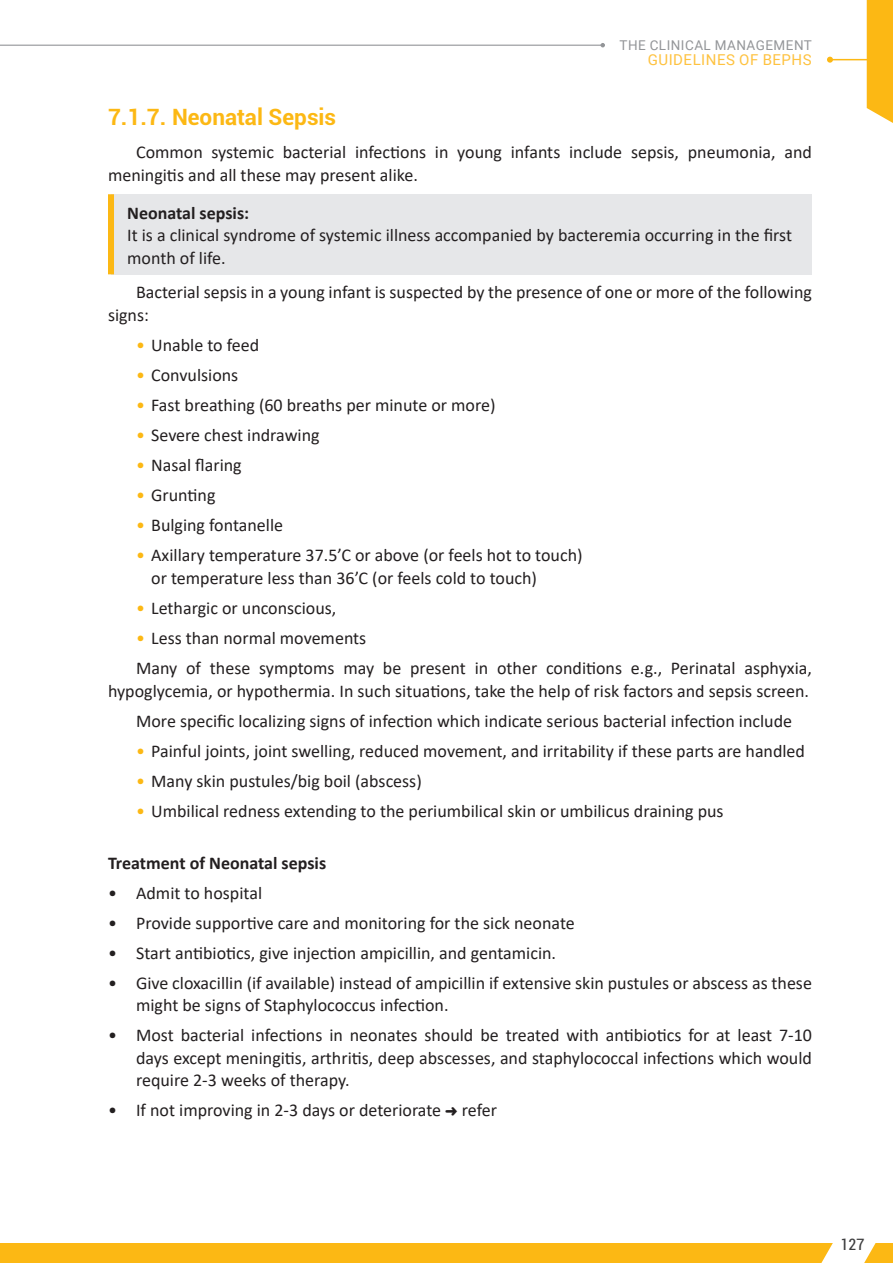
<style>
.page{position:relative;width:893px;height:1263px;background:#fff}
.page>*{position:absolute;margin:0;border:0;box-sizing:border-box;transform-origin:0 0}
.t1{font:700 22.5px "Roboto";color:#fcb814}
.t2{font:18px/22.5px "Calibri";color:#231f20}
.t3{font:700 18px "Calibri";color:#231f20}
.t4{font:condensed 16.5px "Roboto";color:#3e3e3f}
.t5{font:15px "Roboto";letter-spacing:.035em;color:#fec240}
.t6{font:13.5px "Roboto";letter-spacing:.035em;color:#939598}
.s1{color:#fcb814}
</style>
<div class="page">
<hr style="left:830px;top:59px;width:63px;height:1px;background:#fcb814">
<svg style="left:827px;top:57px;width:6px;height:6px"></svg>
<hr style="left:0;top:45px;width:603px;height:1px;background:#939598">
<svg style="left:600px;top:43px;width:5px;height:4px"></svg>
<div style="left:0;top:1243px;width:893px;height:20px;background:#fcb814"></div>
<svg style="left:821px;top:1243px;width:55px;height:20px"></svg>
<div style="left:867px;top:0;width:26px;height:123px;background:#fcb814"></div>
<div style="left:111px;top:194px;width:701px;height:80px;background:#e6e7e9"></div>
<div style="left:108px;top:194px;width:6px;height:80px;background:#fcb814"></div>
<p class="t6" style="left:620px;top:36px;width:194px">THE CLINICAL MANAGEMENT</p>
<p class="t5" style="left:648px;top:49px;width:166px">GUIDELINES OF BEPHS</p>
<p class="t1" style="left:108px;top:101px;width:230px">7.1.7. Neonatal Sepsis</p>
<p class="t2" style="left:108px;top:140px;width:705px;text-indent:28px">Common systemic bacterial infections in young infants include sepsis, pneumonia, and meningitis and all these may present alike.</p>
<p class="t3" style="left:127px;top:200px;width:123px">Neonatal sepsis:</p>
<p class="t2" style="left:127px;top:223px;width:666px">It is a clinical syndrome of systemic illness accompanied by bacteremia occurring in the first month of life.</p>
<p class="t2" style="left:108px;top:281px;width:705px;text-indent:28px">Bacterial sepsis in a young infant is suspected by the presence of one or more of the following signs:</p>
<p class="t2" style="left:136px;top:333px;width:125px"><span class="s1">•</span> Unable to feed</p>
<p class="t2" style="left:136px;top:363px;width:104px"><span class="s1">•</span> Convulsions</p>
<p class="t2" style="left:136px;top:393px;width:361px"><span class="s1">•</span> Fast breathing (60 breaths per minute or more)</p>
<p class="t2" style="left:136px;top:423px;width:185px"><span class="s1">•</span> Severe chest indrawing</p>
<p class="t2" style="left:136px;top:454px;width:107px"><span class="s1">•</span> Nasal flaring</p>
<p class="t2" style="left:136px;top:484px;width:81px"><span class="s1">•</span> Grunting</p>
<p class="t2" style="left:136px;top:514px;width:149px"><span class="s1">•</span> Bulging fontanelle</p>
<p class="t2" style="left:151px;top:544px;width:433px;text-indent:-15px"><span class="s1">•</span> Axillary temperature 37.5’C or above (or feels hot to touch) or temperature less than 36’C (or feels cold to touch)</p>
<p class="t2" style="left:136px;top:596px;width:202px"><span class="s1">•</span> Lethargic or unconscious,</p>
<p class="t2" style="left:136px;top:623px;width:677px;line-height:30px"><span class="s1">•</span> Less than normal movements<br>Many of these symptoms may be present in other conditions e.g., Perinatal asphyxia,</p>
<p class="t2" style="left:136px;top:675px;width:674px;line-height:30px;text-indent:-28px">hypoglycemia, or hypothermia. In such situations, take the help of risk factors and sepsis screen.<br>More specific localizing signs of infection which indicate serious bacterial infection include</p>
<p class="t2" style="left:136px;top:739px;width:670px"><span class="s1">•</span> Painful joints, joint swelling, reduced movement, and irritability if these parts are handled</p>
<p class="t2" style="left:136px;top:769px;width:287px"><span class="s1">•</span> Many skin pustules/big boil (abscess)</p>
<p class="t2" style="left:136px;top:799px;width:589px"><span class="s1">•</span> Umbilical redness extending to the periumbilical skin or umbilicus draining pus</p>
<p class="t3" style="left:108px;top:850px;width:220px">Treatment of Neonatal sepsis</p>
<p class="t2" style="left:108px;top:881px;width:156px">• Admit to hospital</p>
<p class="t2" style="left:108px;top:911px;width:468px">• Provide supportive care and monitoring for the sick neonate</p>
<p class="t2" style="left:108px;top:941px;width:450px">• Start antibiotics, give injection ampicillin, and gentamicin.</p>
<p class="t2" style="left:136px;top:971px;width:677px;text-indent:-28px">• Give cloxacillin (if available) instead of ampicillin if extensive skin pustules or abscess as these might be signs of Staphylococcus infection.</p>
<p class="t2" style="left:136px;top:1024px;width:677px;text-align:justify;text-indent:-28px">• Most bacterial infections in neonates should be treated with antibiotics for at least 7-10 days except meningitis, arthritis, deep abscesses, and staphylococcal infections which would require 2-3 weeks of therapy.</p>
<p class="t2" style="left:108px;top:1099px;width:390px">• If not improving in 2-3 days or deteriorate ➜ refer</p>
<p class="t4" style="left:841px;top:1233px;width:25px">127</p>
</div>
